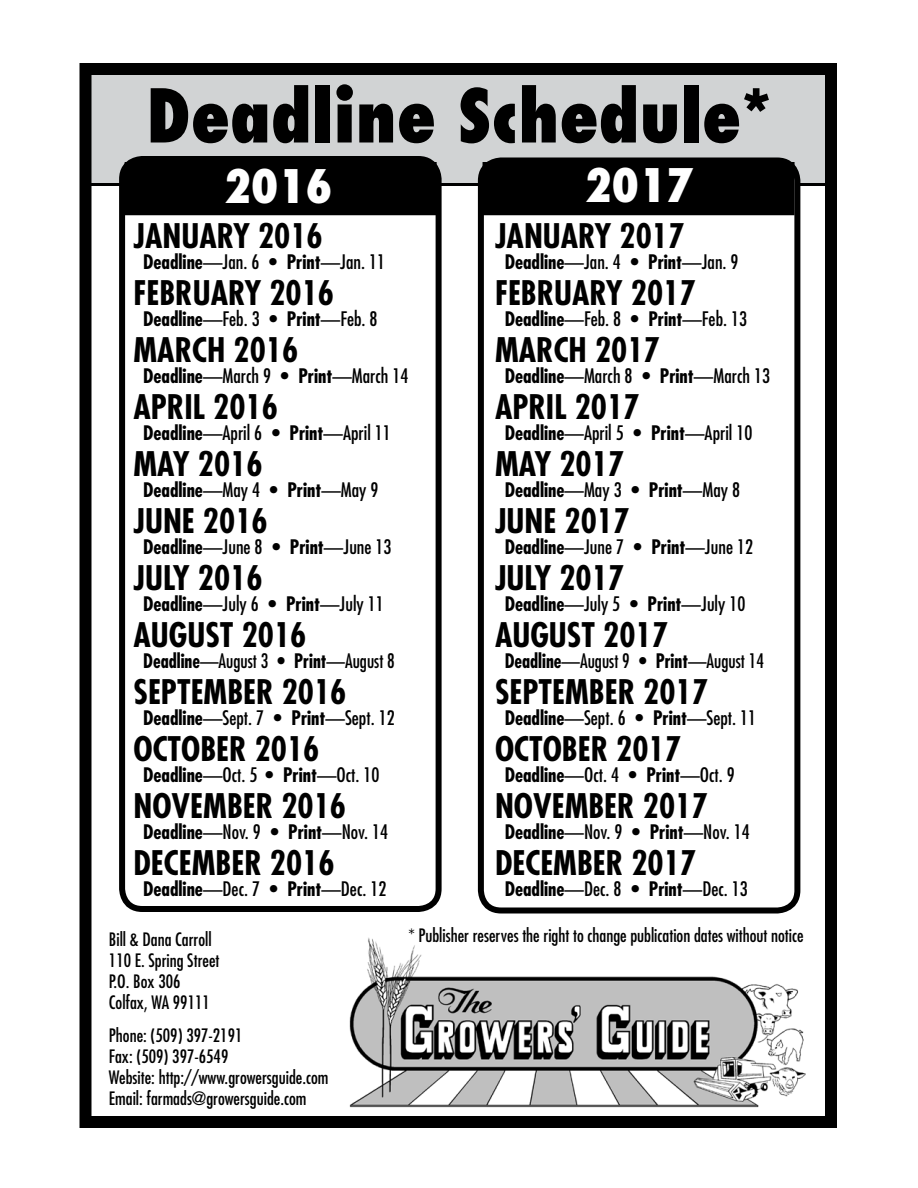
<style>
.page{position:relative;width:918px;height:1188px;background:#fff}
.page>*{position:absolute;margin:0;border:0;box-sizing:border-box;transform-origin:0 0}
.t1{font:800 condensed 72px "Futura";color:#000}
.t2{font:800 condensed 45px "Futura";color:#fff}
.t3{font:700 condensed 33px "Futura";color:#000}
.t4{font:condensed 19.5px "Futura";color:#000}
.t5{font:700 condensed 19.5px "Futura";color:#000}
.t6{font:condensed 19.5px "Futura";color:#000;scale:.95 1}
.t7{font:condensed 18px/21px "Futura";color:#000}
.s1{font-weight:700}
.s2{font-weight:400}
</style>
<div class="page">
<div style="left:87px;top:69px;width:747px;height:115px;background:#d1d3d4"></div>
<div style="left:80px;top:63px;width:757px;height:1065px;border:12px solid #000"></div>
<div style="left:119px;top:156px;width:323px;height:756px;border:6px solid #000;border-radius:20px"></div>
<div style="left:129px;top:166px;width:303px;height:45px;background:#000"></div>
<div style="left:125px;top:162px;width:312px;height:53px;border:9px solid #000"></div>
<img style="left:349px;top:937px;width:457px;height:171px">
<div style="left:478px;top:158px;width:322px;height:756px;border:6px solid #000;border-radius:20px"></div>
<div style="left:487px;top:166px;width:303px;height:45px;background:#000"></div>
<div style="left:483px;top:162px;width:312px;height:53px;border:9px solid #000"></div>
<h1 class="t1" style="left:146px;top:69px;width:627px">Deadline Schedule*</h1>
<h2 class="t2" style="left:224px;top:157px;width:110px">2016</h2>
<h3 class="t3" style="left:134px;top:214px;width:191px">JANUARY 2016</h3>
<p class="t4" style="left:143px;top:249px;width:243px"><span class="s1">Deadline</span>—Jan. 6 • <span class="s1">Print</span>—Jan. 11</p>
<h3 class="t3" style="left:134px;top:271px;width:202px">FEBRUARY 2016</h3>
<p class="t5" style="left:143px;top:306px;width:236px">Deadline<span class="s2">—Feb. 3 •</span> Print<span class="s2">—Feb. 8</span></p>
<h3 class="t3" style="left:134px;top:328px;width:166px">MARCH 2016</h3>
<p class="t4" style="left:143px;top:363px;width:267px"><span class="s1">Deadline</span>—March 9 • <span class="s1">Print</span>—March 14</p>
<h3 class="t3" style="left:134px;top:385px;width:146px">APRIL 2016</h3>
<p class="t4" style="left:143px;top:420px;width:249px"><span class="s1">Deadline</span>—April 6 • <span class="s1">Print</span>—April 11</p>
<h3 class="t3" style="left:134px;top:442px;width:131px">MAY 2016</h3>
<p class="t5" style="left:143px;top:477px;width:237px">Deadline<span class="s2">—May 4 •</span> Print<span class="s2">—May 9</span></p>
<h3 class="t3" style="left:134px;top:499px;width:136px">JUNE 2016</h3>
<p class="t4" style="left:143px;top:534px;width:250px"><span class="s1">Deadline</span>—June 8 • <span class="s1">Print</span>—June 13</p>
<h3 class="t3" style="left:134px;top:556px;width:131px">JULY 2016</h3>
<p class="t4" style="left:143px;top:591px;width:242px"><span class="s1">Deadline</span>—July 6 • <span class="s1">Print</span>—July 11</p>
<h3 class="t3" style="left:134px;top:613px;width:174px">AUGUST 2016</h3>
<p class="t6" style="left:143px;top:648px;width:266px"><span class="s1">Deadline</span>—August 3 • <span class="s1">Print</span>—August 8</p>
<h3 class="t3" style="left:134px;top:670px;width:214px">SEPTEMBER 2016</h3>
<p class="t4" style="left:143px;top:705px;width:253px"><span class="s1">Deadline</span>—Sept. 7 • <span class="s1">Print</span>—Sept. 12</p>
<h3 class="t3" style="left:134px;top:727px;width:187px">OCTOBER 2016</h3>
<p class="t4" style="left:143px;top:762px;width:238px"><span class="s1">Deadline</span>—Oct. 5 • <span class="s1">Print</span>—Oct. 10</p>
<h3 class="t3" style="left:134px;top:784px;width:214px">NOVEMBER 2016</h3>
<p class="t4" style="left:143px;top:819px;width:246px"><span class="s1">Deadline</span>—Nov. 9 • <span class="s1">Print</span>—Nov. 14</p>
<h3 class="t3" style="left:134px;top:841px;width:203px">DECEMBER 2016</h3>
<p class="t4" style="left:143px;top:876px;width:245px"><span class="s1">Deadline</span>—Dec. 7 • <span class="s1">Print</span>—Dec. 12</p>
<p class="t7" style="left:109px;top:928px;width:112px">Bill &amp; Dana Carroll<br>110 E. Spring Street<br>P.O. Box 306<br>Colfax, WA 99111</p>
<p class="t7" style="left:109px;top:1024px;width:221px">Phone: (509) 397-2191<br>Fax: (509) 397-6549<br>Website: http://www.growersguide.com<br>Email: farmads@growersguide.com</p>
<h2 class="t2" style="left:585px;top:156px;width:110px">2017</h2>
<h3 class="t3" style="left:495px;top:215px;width:191px">JANUARY 2017</h3>
<p class="t5" style="left:505px;top:249px;width:235px">Deadline<span class="s2">—Jan. 4 •</span> Print<span class="s2">—Jan. 9</span></p>
<h3 class="t3" style="left:495px;top:272px;width:202px">FEBRUARY 2017</h3>
<p class="t4" style="left:505px;top:307px;width:244px"><span class="s1">Deadline</span>—Feb. 8 • <span class="s1">Print</span>—Feb. 13</p>
<h3 class="t3" style="left:495px;top:329px;width:166px">MARCH 2017</h3>
<p class="t4" style="left:505px;top:364px;width:267px"><span class="s1">Deadline</span>—March 8 • <span class="s1">Print</span>—March 13</p>
<h3 class="t3" style="left:495px;top:386px;width:146px">APRIL 2017</h3>
<p class="t4" style="left:505px;top:421px;width:249px"><span class="s1">Deadline</span>—April 5 • <span class="s1">Print</span>—April 10</p>
<h3 class="t3" style="left:495px;top:443px;width:131px">MAY 2017</h3>
<p class="t5" style="left:505px;top:477px;width:237px">Deadline<span class="s2">—May 3 •</span> Print<span class="s2">—May 8</span></p>
<h3 class="t3" style="left:495px;top:500px;width:136px">JUNE 2017</h3>
<p class="t4" style="left:505px;top:535px;width:250px"><span class="s1">Deadline</span>—June 7 • <span class="s1">Print</span>—June 12</p>
<h3 class="t3" style="left:495px;top:557px;width:131px">JULY 2017</h3>
<p class="t4" style="left:505px;top:592px;width:242px"><span class="s1">Deadline</span>—July 5 • <span class="s1">Print</span>—July 10</p>
<h3 class="t3" style="left:495px;top:614px;width:174px">AUGUST 2017</h3>
<p class="t6" style="left:505px;top:649px;width:274px"><span class="s1">Deadline</span>—August 9 • <span class="s1">Print</span>—August 14</p>
<h3 class="t3" style="left:495px;top:671px;width:214px">SEPTEMBER 2017</h3>
<p class="t4" style="left:505px;top:706px;width:253px"><span class="s1">Deadline</span>—Sept. 6 • <span class="s1">Print</span>—Sept. 11</p>
<h3 class="t3" style="left:495px;top:728px;width:187px">OCTOBER 2017</h3>
<p class="t5" style="left:505px;top:762px;width:232px">Deadline<span class="s2">—Oct. 4 •</span> Print<span class="s2">—Oct. 9</span></p>
<h3 class="t3" style="left:495px;top:785px;width:214px">NOVEMBER 2017</h3>
<p class="t4" style="left:505px;top:820px;width:246px"><span class="s1">Deadline</span>—Nov. 9 • <span class="s1">Print</span>—Nov. 14</p>
<h3 class="t3" style="left:495px;top:842px;width:203px">DECEMBER 2017</h3>
<p class="t4" style="left:505px;top:877px;width:245px"><span class="s1">Deadline</span>—Dec. 8 • <span class="s1">Print</span>—Dec. 13</p>
<p class="t7" style="left:408px;top:924px;width:397px">* Publisher reserves the right to change publication dates without notice</p>
</div>
